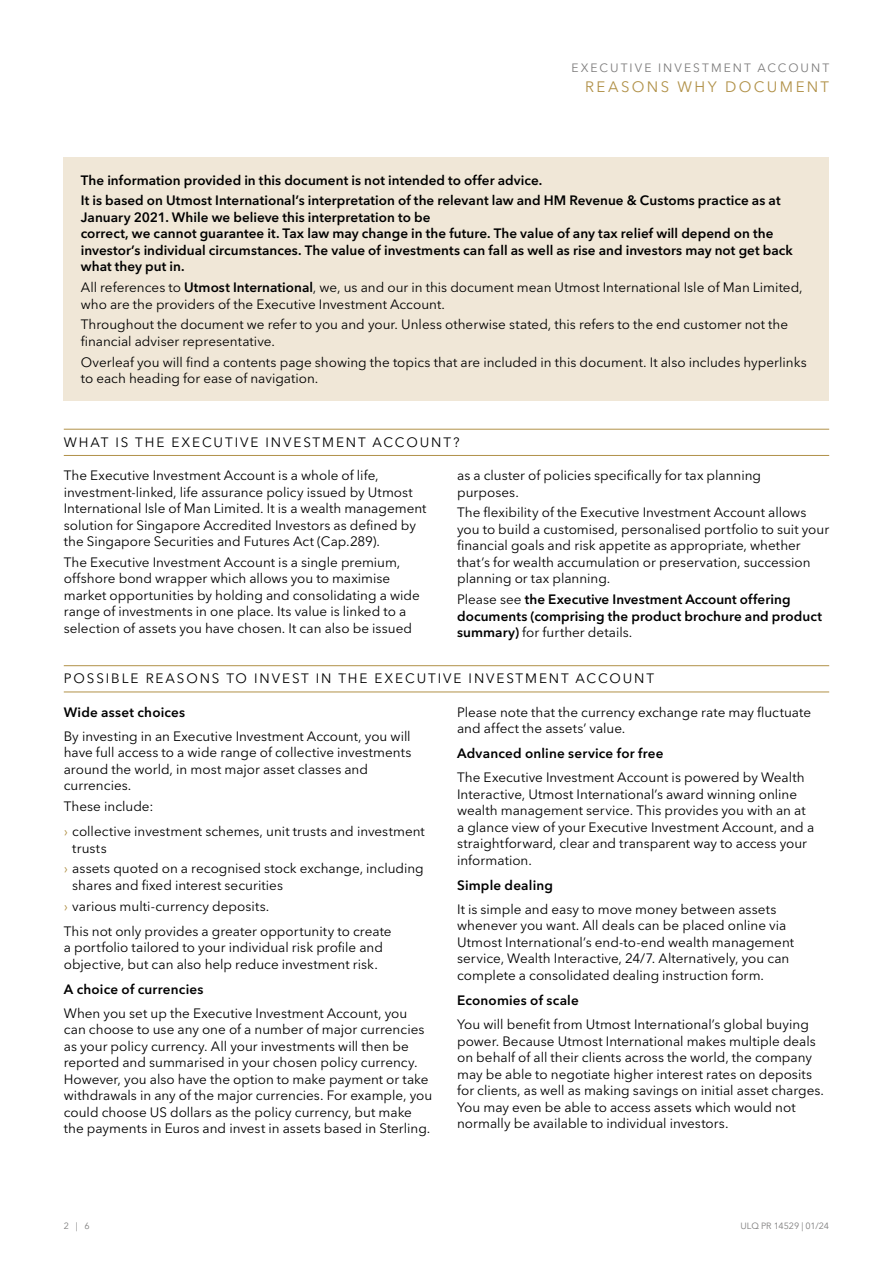
<style>
.page{position:relative;width:893px;height:1263px;background:#fff}
.page>*{position:absolute;margin:0;border:0;box-sizing:border-box;transform-origin:0 0}
.t1{font:15px "Avenir Next LT Pro";letter-spacing:.16em;color:#b19148}
.t2{font:13.5px/16.5px "Avenir Next LT Pro";color:#000}
.t3{font:600 13.5px/16.5px "Avenir Next LT Pro";letter-spacing:.005em;color:#000}
.t4{font:13.5px "Avenir Next LT Pro";letter-spacing:.14em;color:#000}
.t5{font:12px "Avenir Next LT Pro";letter-spacing:.17em;color:#7c7b7b}
.t6{font:9px "Avenir Next LT Pro";letter-spacing:-.005em;color:#7c7b7b}
.s1{font-weight:600}
.s2{font-weight:400}
.s3{color:#b19148}
</style>
<div class="page">
<hr style="left:64px;top:429px;width:765px;height:1px;background:#b19148">
<hr style="left:64px;top:455px;width:765px;height:1px;background:#b19148">
<div style="left:64px;top:157px;width:765px;height:244px;background:#f0e7d7"></div>
<hr style="left:64px;top:665px;width:765px;height:1px;background:#b19148">
<hr style="left:64px;top:692px;width:765px;height:1px;background:#b19148">
<p class="t5" style="left:571px;top:61px;width:259px">EXECUTIVE INVESTMENT ACCOUNT</p>
<p class="t1" style="left:585px;top:78px;width:246px">REASONS WHY DOCUMENT</p>
<p class="t3" style="left:81px;top:169px;width:701px;line-height:20.7px">The information provided in this document is not intended to offer advice.<br>It is based on Utmost International’s interpretation of the relevant law and HM Revenue &amp; Customs practice as at</p>
<p class="t3" style="left:81px;top:209px;width:714px">January 2021. While we believe this interpretation to be<br>correct, we cannot guarantee it. Tax law may change in the future. The value of any tax relief will depend on the investor’s individual circumstances. The value of investments can fall as well as rise and investors may not get back what they put in.</p>
<p class="t2" style="left:81px;top:279px;width:723px">All references to <span class="s1">Utmost International</span>, we, us and our in this document mean Utmost International Isle of Man Limited, who are the providers of the Executive Investment Account.</p>
<p class="t2" style="left:81px;top:316px;width:709px">Throughout the document we refer to you and your. Unless otherwise stated, this refers to the end customer not the financial adviser representative.</p>
<p class="t2" style="left:81px;top:354px;width:727px">Overleaf you will find a contents page showing the topics that are included in this document. It also includes hyperlinks to each heading for ease of navigation.</p>
<p class="t4" style="left:64px;top:434px;width:397px">WHAT IS THE EXECUTIVE INVESTMENT ACCOUNT?</p>
<p class="t2" style="left:64px;top:467px;width:364px">The Executive Investment Account is a whole of life, investment-linked, life assurance policy issued by Utmost International Isle of Man Limited. It is a wealth management solution for Singapore Accredited Investors as defined by the Singapore Securities and Futures Act (Cap.289).</p>
<p class="t2" style="left:64px;top:554px;width:358px">The Executive Investment Account is a single premium, offshore bond wrapper which allows you to maximise market opportunities by holding and consolidating a wide range of investments in one place. Its value is linked to a selection of assets you have chosen. It can also be issued</p>
<p class="t2" style="left:457px;top:467px;width:305px">as a cluster of policies specifically for tax planning purposes.</p>
<p class="t2" style="left:457px;top:504px;width:374px">The flexibility of the Executive Investment Account allows you to build a customised, personalised portfolio to suit your financial goals and risk appetite as appropriate, whether that’s for wealth accumulation or preservation, succession planning or tax planning.</p>
<p class="t3" style="left:457px;top:591px;width:366px"><span class="s2">Please see</span> the Executive Investment Account offering documents (comprising the product brochure and product summary) <span class="s2">for further details.</span></p>
<p class="t4" style="left:64px;top:670px;width:592px">POSSIBLE REASONS TO INVEST IN THE EXECUTIVE INVESTMENT ACCOUNT</p>
<p class="t3" style="left:64px;top:703px;width:123px">Wide asset choices</p>
<p class="t2" style="left:64px;top:728px;width:349px">By investing in an Executive Investment Account, you will have full access to a wide range of collective investments around the world, in most major asset classes and currencies.</p>
<p class="t2" style="left:64px;top:794px;width:363px;line-height:25px">These include:<br><span class="s3">›</span> collective investment schemes, unit trusts and investment</p>
<p class="t2" style="left:64px;top:837px;width:361px;line-height:20.7px;text-indent:9px">trusts<br><span class="s3">›</span> assets quoted on a recognised stock exchange, including</p>
<p class="t2" style="left:64px;top:875px;width:221px;line-height:20.7px;text-indent:9px">shares and fixed interest securities <span class="s3">›</span> various multi-currency deposits.</p>
<p class="t2" style="left:64px;top:922px;width:329px">This not only provides a greater opportunity to create a portfolio tailored to your individual risk profile and objective, but can also help reduce investment risk.</p>
<p class="t3" style="left:64px;top:980px;width:141px">A choice of currencies</p>
<p class="t2" style="left:64px;top:1005px;width:370px">When you set up the Executive Investment Account, you can choose to use any one of a number of major currencies as your policy currency. All your investments will then be reported and summarised in your chosen policy currency.<br>However, you also have the option to make payment or take withdrawals in any of the major currencies. For example, you could choose US dollars as the policy currency, but make the payments in Euros and invest in assets based in Sterling.</p>
<p class="t2" style="left:457px;top:704px;width:355px">Please note that the currency exchange rate may fluctuate and affect the assets’ value.</p>
<p class="t3" style="left:457px;top:745px;width:208px">Advanced online service for free</p>
<p class="t2" style="left:457px;top:769px;width:359px">The Executive Investment Account is powered by Wealth Interactive, Utmost International’s award winning online wealth management service. This provides you with an at a glance view of your Executive Investment Account, and a straightforward, clear and transparent way to access your information.</p>
<p class="t3" style="left:457px;top:877px;width:97px">Simple dealing</p>
<p class="t2" style="left:457px;top:901px;width:339px">It is simple and easy to move money between assets whenever you want. All deals can be placed online via Utmost International’s end-to-end wealth management service, Wealth Interactive, 24/7. Alternatively, you can complete a consolidated dealing instruction form.</p>
<p class="t3" style="left:457px;top:992px;width:123px">Economies of scale</p>
<p class="t2" style="left:457px;top:1016px;width:369px">You will benefit from Utmost International’s global buying power. Because Utmost International makes multiple deals on behalf of all their clients across the world, the company may be able to negotiate higher interest rates on deposits for clients, as well as making savings on initial asset charges.<br>You may even be able to access assets which would not normally be available to individual investors.</p>
<p class="t6" style="left:64px;top:1220px;width:27px">2 | 6</p>
<p class="t6" style="left:740px;top:1220px;width:90px">ULQ PR 14529 | 01/24</p>
</div>
